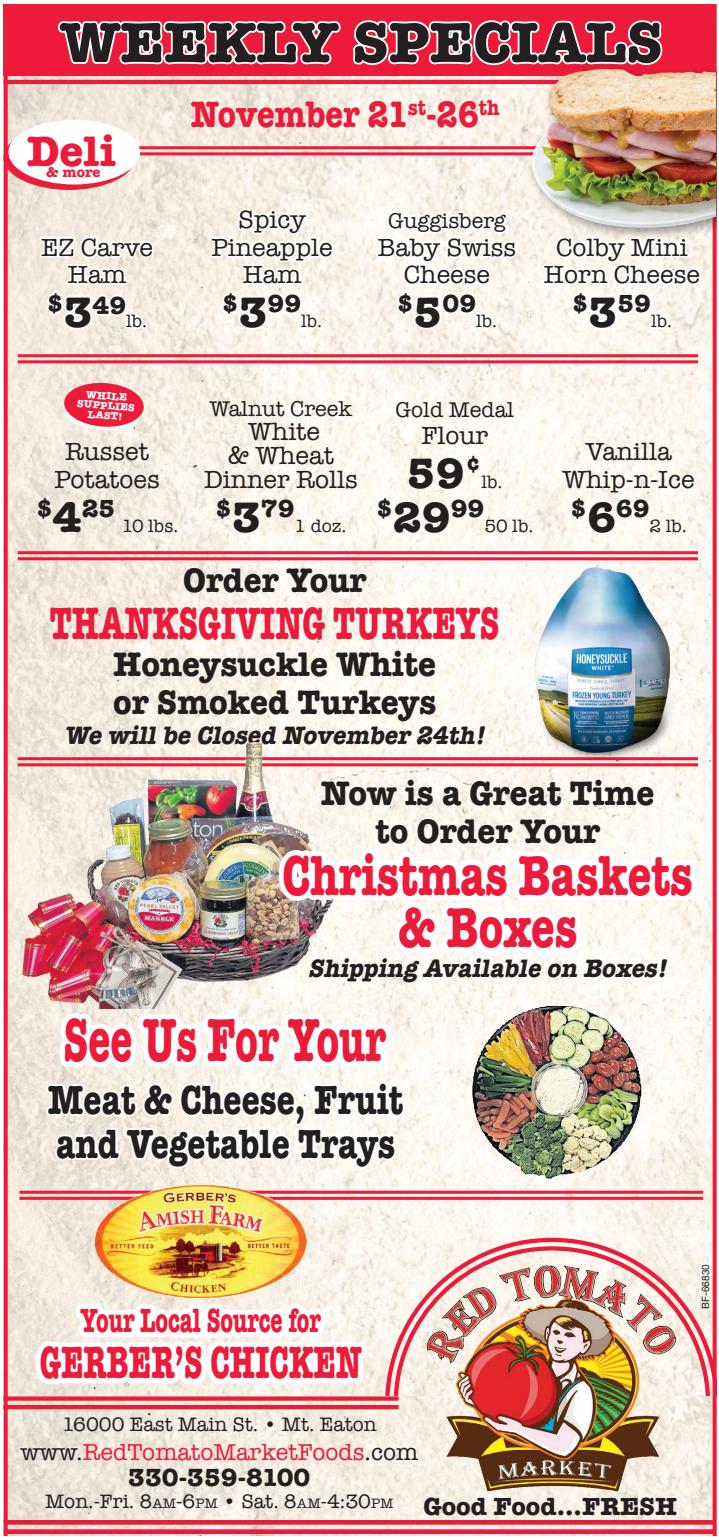
<style>
.page{position:relative;width:719px;height:1537px;background:#fff}
.page>*{position:absolute;margin:0;border:0;box-sizing:border-box;transform-origin:0 0}
.t1{font:700 62.6px "American Typewriter";color:#ed1a3a;scale:.64 1}
.t2{font:700 58.4px "American Typewriter";color:#231f20}
.t3{font:700 58px/52px "American Typewriter";color:#ed1a3a;text-align:center;scale:.75 1}
.t4{font:700 46.8px "American Typewriter";color:#ed1a3a;scale:.68 1}
.t5{font:700 46.6px "American Typewriter";color:#ed1a3a;scale:.64 1}
.t6{font:700 43.8px "American Typewriter";color:#ed1a3a}
.t7{font:700 43.8px "American Typewriter";color:#231f20}
.t8{font:700 42px/44px "American Typewriter";color:#231f20;scale:.79 1}
.t9{font:700 38px "American Typewriter";color:#ed1a3a;scale:.85 1}
.t10{font:700 35.2px/37.4px "American Typewriter";color:#231f20;scale:.94 1}
.t11{font:700 34.6px "American Typewriter";color:#ed1a3a;scale:.64 1}
.t12{font:italic 700 26px "American Typewriter";color:#231f20;scale:.94 1}
.t13{font:25.6px/28.4px "American Typewriter";color:#231f20;text-align:center}
.t14{font:700 25.6px "American Typewriter";color:#231f20}
.t15{font:23.8px "American Typewriter";color:#ed1a3a}
.t16{font:22px "American Typewriter";color:#231f20}
.t17{font:20px "American Typewriter";color:#231f20}
.t18{font:18.2px "American Typewriter";color:#231f20}
.t19{font:700 14.6px "American Typewriter";color:#ed1a3a}
.t20{font:700 10.8px/9.8px "American Typewriter";color:#fff;text-align:center}
.t21{font:10px "Helvetica Neue";color:#231f20}
.s1{font-size:43.8px}
.s2{font-weight:700}
.s3{font-weight:700;font-size:43.8px}
.s4{color:#231f20}
.s5{font-size:14px}
.s6{font-weight:700;font-size:25.6px}
</style>
<div class="page">
<img style="left:8px;top:76px;width:704px;height:1459px">
<img style="left:385px;top:1396px;width:327px;height:139px">
<svg style="left:8px;top:1396px;width:20px;height:4px"></svg>
<hr style="left:4px;top:1405px;width:394px;height:4px;background:#ed1a3a">
<div style="left:4px;top:4px;width:712px;height:71px;background:#ed1a3a"></div>
<div style="left:4px;top:71px;width:712px;height:5px;background:#ed1a3a"></div>
<hr style="left:4px;top:80px;width:712px;height:4px;background:#ed1a3a">
<div style="left:4px;top:125px;width:131px;height:65px;background:#ed1a3a;border-radius:50%"></div>
<div style="left:8px;top:120px;width:132px;height:64px;background:#fff;border-radius:50%"></div>
<svg style="left:57px;top:21px;width:284px;height:44px"></svg>
<svg style="left:353px;top:20px;width:310px;height:46px"></svg>
<svg style="left:4px;top:76px;width:4px;height:1459px;background:#ec2744"></svg>
<svg style="left:712px;top:242px;width:4px;height:1293px;background:#ee3b55"></svg>
<hr style="left:4px;top:1520px;width:712px;height:4px;background:#ed1a3a">
<div style="left:4px;top:1529px;width:712px;height:5px;background:#ed1a3a"></div>
<div style="left:525px;top:63px;width:191px;height:179px;background:#231f20;opacity:.5"></div>
<img style="left:529px;top:69px;width:187px;height:159px">
<img style="left:28px;top:130px;width:677px;height:1316px">
<h2 class="t2" style="left:60px;top:-8px;width:604px">WEEKLY SPECIALS</h2>
<h3 class="t6" style="left:27px;top:113px;width:91px">Deli</h3>
<p class="t19" style="left:46px;top:160px;width:56px">&amp; more</p>
<p class="t13" style="left:41px;top:232px;width:113px;line-height:27.4px">EZ Carve<br>Ham</p>
<p class="t14" style="left:47px;top:283px;width:81px">$<span class="s1">3</span>49</p>
<p class="t18" style="left:126px;top:307px;width:23px">lb.</p>
<h3 class="t9" style="left:191px;top:82px;width:365px">November 21<sup>st</sup>-26<sup>th</sup></h3>
<p class="t13" style="left:238px;top:205px;width:69px">Spicy</p>
<p class="t13" style="left:211px;top:232px;width:123px">Pineapple</p>
<p class="t13" style="left:243px;top:259px;width:60px">Ham</p>
<p class="t14" style="left:222px;top:281px;width:81px">$<span class="s1">3</span>99</p>
<p class="t18" style="left:301px;top:307px;width:23px">lb.</p>
<p class="t16" style="left:388px;top:204px;width:119px">Guggisberg</p>
<p class="t13" style="left:397px;top:232px;width:121px;text-align:left;text-indent:-19px">Baby Swiss<br>Cheese <span class="s2">$</span><span class="s3">5</span><span class="s2">09</span></p>
<p class="t18" style="left:476px;top:307px;width:23px">lb.</p>
<p class="t13" style="left:556px;top:232px;width:133px">Colby Mini</p>
<p class="t13" style="left:544px;top:259px;width:158px">Horn Cheese</p>
<p class="t14" style="left:572px;top:281px;width:81px">$<span class="s1">3</span>59</p>
<p class="t18" style="left:651px;top:307px;width:23px">lb.</p>
<p class="t20" style="left:78px;top:388px;width:59px;rotate:4deg">WHILE<br>SUPPLIES<br>LAST!</p>
<p class="t13" style="left:65px;top:437px;width:85px">Russet</p>
<p class="t13" style="left:54px;top:464px;width:107px">Potatoes</p>
<p class="t14" style="left:36px;top:486px;width:81px">$<span class="s1">4</span>25</p>
<p class="t18" style="left:122px;top:512px;width:58px">10 lbs.</p>
<p class="t16" style="left:210px;top:392px;width:144px">Walnut Creek</p>
<p class="t13" style="left:204px;top:418px;width:155px;line-height:24px">White<br>&amp; Wheat<br>Dinner Rolls</p>
<p class="t14" style="left:215px;top:486px;width:81px">$<span class="s1">3</span>79</p>
<p class="t18" style="left:294px;top:512px;width:54px">1 doz.</p>
<p class="t16" style="left:395px;top:392px;width:120px">Gold Medal</p>
<p class="t13" style="left:421px;top:420px;width:68px">Flour</p>
<h3 class="t7" style="left:407px;top:435px;width:76px">59<sup>¢</sup></h3>
<p class="t18" style="left:481px;top:468px;width:23px">lb.</p>
<p class="t14" style="left:376px;top:486px;width:110px">$<span class="s1">29</span>99</p>
<p class="t18" style="left:484px;top:512px;width:51px">50 lb.</p>
<h3 class="t10" style="left:183px;top:560px;width:196px">Order Your</h3>
<h3 class="t4" style="left:50px;top:583px;width:663px">THANKSGIVING TURKEYS</h3>
<h3 class="t10" style="left:113px;top:644px;width:345px">Honeysuckle White or Smoked Turkeys</h3>
<p class="t12" style="left:64px;top:712px;width:457px">WewillbeClosed November24th!</p>
<p class="t13" style="left:585px;top:437px;width:88px">Vanilla</p>
<p class="t13" style="left:562px;top:464px;width:134px">Whip-n-Ice</p>
<p class="t14" style="left:570px;top:486px;width:81px">$<span class="s1">6</span>69</p>
<p class="t18" style="left:649px;top:512px;width:39px">2 lb.</p>
<h3 class="t10" style="left:321px;top:773px;width:356px;text-align:center">Now is a Great Time to Order Your</h3>
<h3 class="t3" style="left:283px;top:846px;width:548px">Christmas Baskets &amp; Boxes</h3>
<p class="t12" style="left:308px;top:945px;width:391px">ShippingAvailableon Boxes!</p>
<h1 class="t1" style="left:63px;top:986px;width:505px">See Us For Your</h1>
<h3 class="t8" style="left:48px;top:1075px;width:451px">Meat &amp; Cheese, Fruit and Vegetable Trays</h3>
<h3 class="t11" style="left:81px;top:1291px;width:377px">Your Local Source for</h3>
<h3 class="t5" style="left:40px;top:1322px;width:505px">GERBER’S CHICKEN</h3>
<p class="t17" style="left:62px;top:1409px;width:316px">16000 East Main St. • Mt. Eaton</p>
<p class="t15" style="left:20px;top:1433px;width:399px"><span class="s4">www.</span>RedTomatoMarketFoods<span class="s4">.com</span></p>
<p class="t14" style="left:128px;top:1455px;width:184px">330-359-8100</p>
<p class="t17" style="left:45px;top:1485px;width:633px">Mon.-Fri. 8<span class="s5">AM</span>-6<span class="s5">PM</span> • Sat. 8<span class="s5">AM</span>-4:30<span class="s5">PM</span> <span class="s6">Good Food...FRESH</span></p>
<p class="t21" style="left:698px;top:1308px;width:46px;rotate:-90deg">BF-66830</p>
</div>
